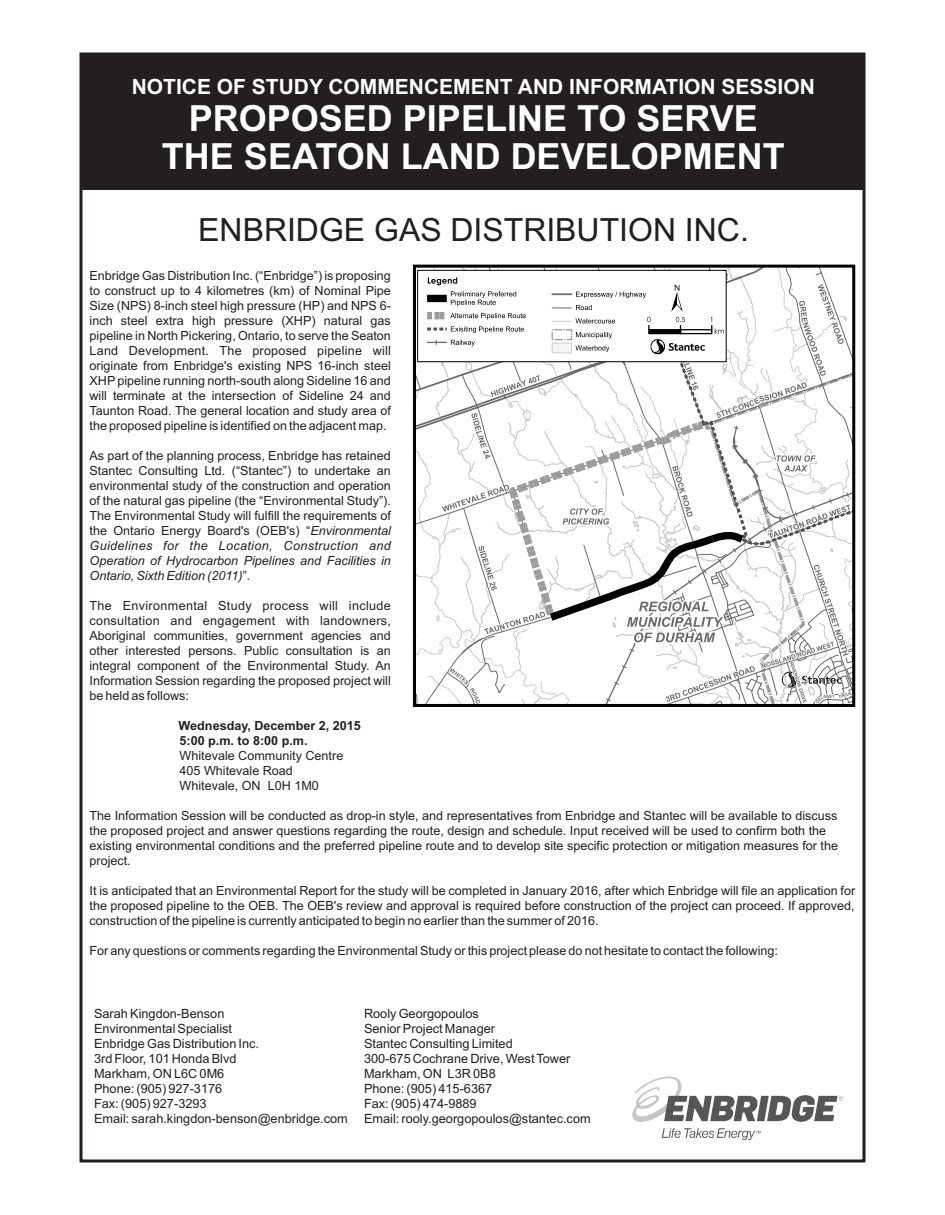
<style>
.page{position:relative;width:945px;height:1215px;background:#fff}
.page>*{position:absolute;margin:0;border:0;box-sizing:border-box;transform-origin:0 0}
.t1{font:700 36px/37.5px "Arial";color:#fff;text-align:center}
.t2{font:31.95px "Arial";color:#231f20}
.t3{font:700 21px "Arial";color:#fff}
.t4{font:12.75px/15px "Arial";color:#231f20}
.t5{font:12.6px/15px "Arial";color:#231f20;text-align:justify}
.t6{font:700 12.6px/15px "Arial";color:#231f20}
.s1{font-style:italic}
</style>
<div class="page">
<svg style="left:413px;top:264px;width:443px;height:443px"></svg>
<img style="left:647px;top:336px;width:61px;height:22px">
<img style="left:632px;top:1076px;width:212px;height:65px">
<div style="left:81px;top:54px;width:783px;height:135px;background:#231f20"></div>
<h3 class="t3" style="left:132px;top:78px;width:685px">NOTICE OF STUDY COMMENCEMENT AND INFORMATION SESSION</h3>
<h1 class="t1" style="left:162px;top:103px;width:624px">PROPOSED PIPELINE TO SERVE<br>THE SEATON LAND DEVELOPMENT</h1>
<h2 class="t2" style="left:198px;top:218px;width:552px">ENBRIDGE GAS DISTRIBUTION INC.</h2>
<p class="t5" style="left:90px;top:269px;width:303px">Enbridge Gas Distribution Inc. (“Enbridge”) is proposing to construct up to 4 kilometres (km) of Nominal Pipe Size (NPS) 8-inch steel high pressure (HP) and NPS 6- inch steel extra high pressure (XHP) natural gas pipeline in North Pickering, Ontario, to serve the Seaton Land Development. The proposed pipeline will originate from Enbridge's existing NPS 16-inch steel XHP pipeline running north-south along Sideline 16 and will terminate at the intersection of Sideline 24 and Taunton Road. The general location and study area of the proposed pipeline is identified on the adjacent map.</p>
<p class="t5" style="left:90px;top:449px;width:303px">As part of the planning process, Enbridge has retained Stantec Consulting Ltd. (“Stantec”) to undertake an environmental study of the construction and operation of the natural gas pipeline (the “Environmental Study”).<br>The Environmental Study will fulfill the requirements of the Ontario Energy Board's (OEB's) “<span class="s1">Environmental Guidelines for the Location, Construction and Operation of Hydrocarbon Pipelines and Facilities in Ontario, Sixth Edition (2011)</span>”.</p>
<p class="t5" style="left:90px;top:599px;width:303px">The Environmental Study process will include consultation and engagement with landowners, Aboriginal communities, government agencies and other interested persons. Public consultation is an integral component of the Environmental Study. An Information Session regarding the proposed project will be held as follows:</p>
<p class="t6" style="left:179px;top:719px;width:184px">Wednesday, December 2, 2015<br>5:00 p.m. to 8:00 p.m.</p>
<p class="t5" style="left:180px;top:749px;width:165px;text-align:left">Whitevale Community Centre<br>405 Whitevale Road<br>Whitevale, ON L0H 1M0</p>
<p class="t5" style="left:90px;top:809px;width:750px;text-align:left">The Information Session will be conducted as drop-in style, and representatives from Enbridge and Stantec will be available to discuss the proposed project and answer questions regarding the route, design and schedule. Input received will be used to confirm both the existing environmental conditions and the preferred pipeline route and to develop site specific protection or mitigation measures for the project.</p>
<p class="t5" style="left:90px;top:884px;width:767px">It is anticipated that an Environmental Report for the study will be completed in January 2016, after which Enbridge will file an application for the proposed pipeline to the OEB. The OEB's review and approval is required before construction of the project can proceed. If approved, construction of the pipeline is currently anticipated to begin no earlier than the summer of 2016.</p>
<p class="t5" style="left:90px;top:944px;width:690px">For any questions or comments regarding the Environmental Study or this project please do not hesitate to contact the following:</p>
<p class="t4" style="left:94px;top:1008px;width:255px">Sarah Kingdon-Benson<br>Environmental Specialist<br>Enbridge Gas Distribution Inc.<br>3rd Floor, 101 Honda Blvd<br>Markham, ON L6C 0M6<br>Phone: (905) 927-3176<br>Fax: (905) 927-3293<br>Email: sarah.kingdon-benson@enbridge.com</p>
<p class="t4" style="left:364px;top:1008px;width:228px">Rooly Georgopoulos<br>Senior Project Manager<br>Stantec Consulting Limited<br>300-675 Cochrane Drive, West Tower<br>Markham, ON L3R 0B8<br>Phone: (905) 415-6367<br>Fax: (905) 474-9889<br>Email: rooly.georgopoulos@stantec.com</p>
</div>
